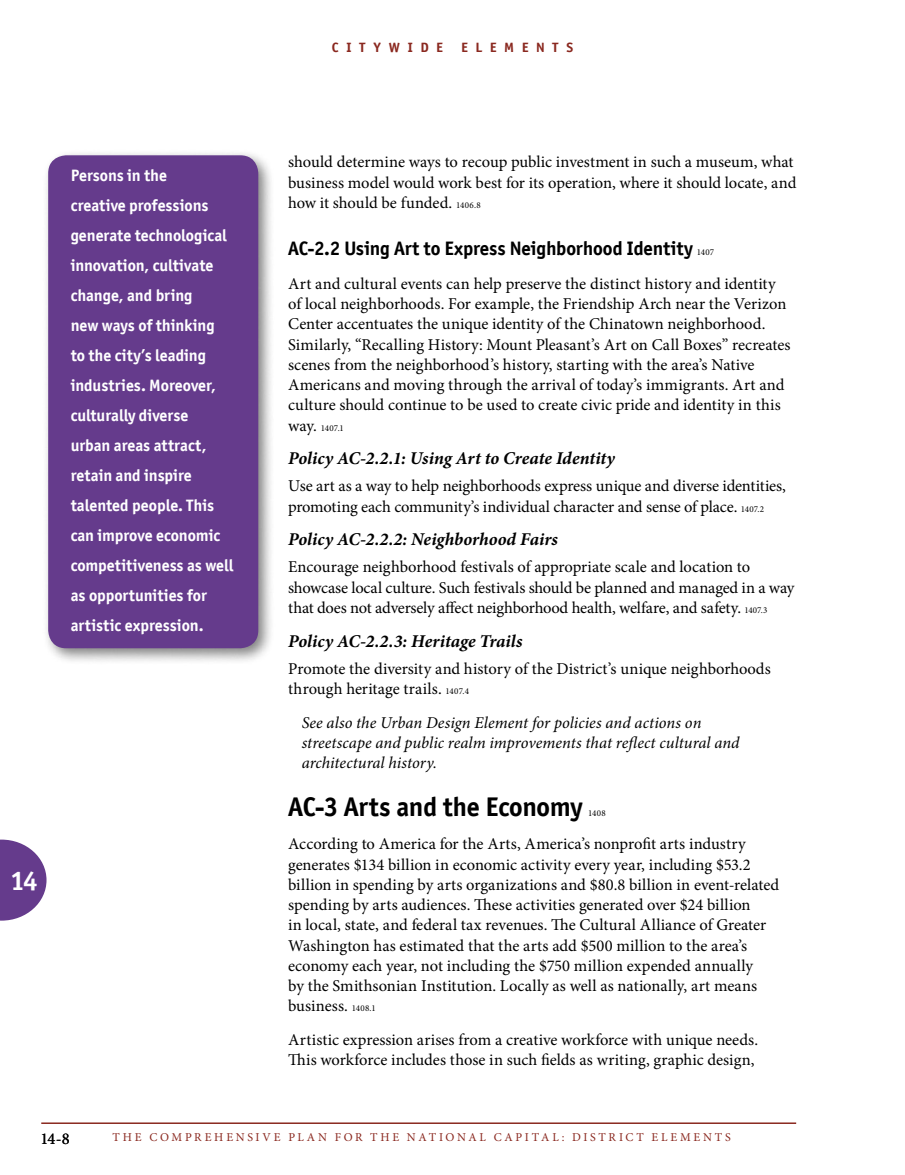
<style>
.page{position:relative;width:905px;height:1175px;background:#fff}
.page>*{position:absolute;margin:0;border:0;box-sizing:border-box;transform-origin:0 0}
.t1{font:700 27px "Officina Sans ITC Pro";letter-spacing:-.01em;color:#000}
.t2{font:700 27px "Officina Sans ITC Pro";color:#fff}
.t3{font:700 19.5px "Officina Sans ITC Pro";letter-spacing:-.005em;color:#000}
.t4{font:italic 700 18px "Minion Pro";color:#000}
.t5{font:16.5px/20.2px "Minion Pro";letter-spacing:.005em;color:#000}
.t6{font:700 16.5px/30px "Officina Sans ITC Pro";color:#fff}
.t7{font:italic 16.5px/20.2px "Minion Pro";color:#000}
.t8{font:700 13.5px "Officina Sans ITC Pro";letter-spacing:.545em;color:#8a281f;scale:1.05 1}
.t9{font:12px "Minion Pro";letter-spacing:.23em;color:#8a281f}
.t10{font:9px "Minion Pro";letter-spacing:.025em;color:#000}
.s1{font-size:9px}
.s2{font-family:"Minion Pro";font-weight:400;font-size:9px}
.s3{font-size:16.5px}
</style>
<div class="page">
<svg style="left:0;top:839px;width:46px;height:81px"></svg>
<hr style="left:41px;top:1122px;width:755px;height:2px;background:#8a281f">
<div style="left:41px;top:149px;width:235px;height:516px;background:#000;opacity:.5"></div>
<div style="left:48px;top:155px;width:210px;height:493px;background:#653b8c;border-radius:18px"></div>
<p class="t6" style="left:71px;top:160px;width:164px">Persons in the<br>creative professions generate technological innovation, cultivate change, and bring<br>new ways of thinking<br>to the city’s leading industries. Moreover, culturally diverse<br>urban areas attract, retain and inspire talented people. This can improve economic competitiveness as well as opportunities for artistic expression.</p>
<h1 class="t2" style="left:11px;top:864px;width:28px">14</h1>
<p class="t8" style="left:332px;top:39px;width:108px">CITYWIDE</p>
<p class="t8" style="left:461px;top:39px;width:108px">ELEMENTS</p>
<p class="t5" style="left:288px;top:152px;width:510px">should determine ways to recoup public investment in such a museum, what business model would work best for its operation, where it should locate, and how it should be funded. <span class="s1">1406.8</span></p>
<p class="t3" style="left:288px;top:236px;width:427px">AC-2.2 Using Art to Express Neighborhood Identity <span class="s2">1407</span></p>
<p class="t5" style="left:288px;top:273px;width:504px">Art and cultural events can help preserve the distinct history and identity of local neighborhoods. For example, the Friendship Arch near the Verizon Center accentuates the unique identity of the Chinatown neighborhood.<br>Similarly, “Recalling History: Mount Pleasant’s Art on Call Boxes” recreates scenes from the neighborhood’s history, starting with the area’s Native Americans and moving through the arrival of today’s immigrants. Art and culture should continue to be used to create civic pride and identity in this</p>
<p class="t10" style="left:288px;top:422px;width:57px"><span class="s3">way.</span> 1407.1</p>
<p class="t4" style="left:288px;top:446px;width:328px">Policy AC-2.2.1: Using Art to Create Identity</p>
<p class="t5" style="left:288px;top:476px;width:499px">Use art as a way to help neighborhoods express unique and diverse identities, promoting each community’s individual character and sense of place. <span class="s1">1407.2</span></p>
<p class="t4" style="left:288px;top:527px;width:271px">Policy AC-2.2.2: Neighborhood Fairs</p>
<p class="t5" style="left:288px;top:557px;width:508px">Encourage neighborhood festivals of appropriate scale and location to showcase local culture. Such festivals should be planned and managed in a way that does not adversely affect neighborhood health, welfare, and safety. <span class="s1">1407.3</span></p>
<p class="t4" style="left:288px;top:628px;width:236px">Policy AC-2.2.3: Heritage Trails</p>
<p class="t5" style="left:288px;top:658px;width:484px">Promote the diversity and history of the District’s unique neighborhoods through heritage trails. <span class="s1">1407.4</span></p>
<p class="t7" style="left:302px;top:712px;width:439px">See also the Urban Design Element for policies and actions on streetscape and public realm improvements that reflect cultural and architectural history.</p>
<h1 class="t1" style="left:288px;top:789px;width:296px">AC-3 Arts and the Economy</h1>
<p class="t10" style="left:588px;top:806px;width:19px">1408</p>
<p class="t5" style="left:288px;top:834px;width:492px">According to America for the Arts, America’s nonprofit arts industry generates $134 billion in economic activity every year, including $53.2 billion in spending by arts organizations and $80.8 billion in event-related spending by arts audiences. These activities generated over $24 billion<br>in local, state, and federal tax revenues. The Cultural Alliance of Greater Washington has estimated that the arts add $500 million to the area’s economy each year, not including the $750 million expended annually<br>by the Smithsonian Institution. Locally as well as nationally, art means business. <span class="s1">1408.1</span></p>
<p class="t5" style="left:288px;top:1029px;width:471px">Artistic expression arises from a creative workforce with unique needs.<br>This workforce includes those in such fields as writing, graphic design,</p>
<p class="t5" style="left:40px;top:1128px;width:31px">14-8</p>
<p class="t9" style="left:113px;top:1129px;width:619px">THE COMPREHENSIVE PLAN FOR THE NATIONAL CAPITAL: DISTRICT ELEMENTS</p>
</div>
